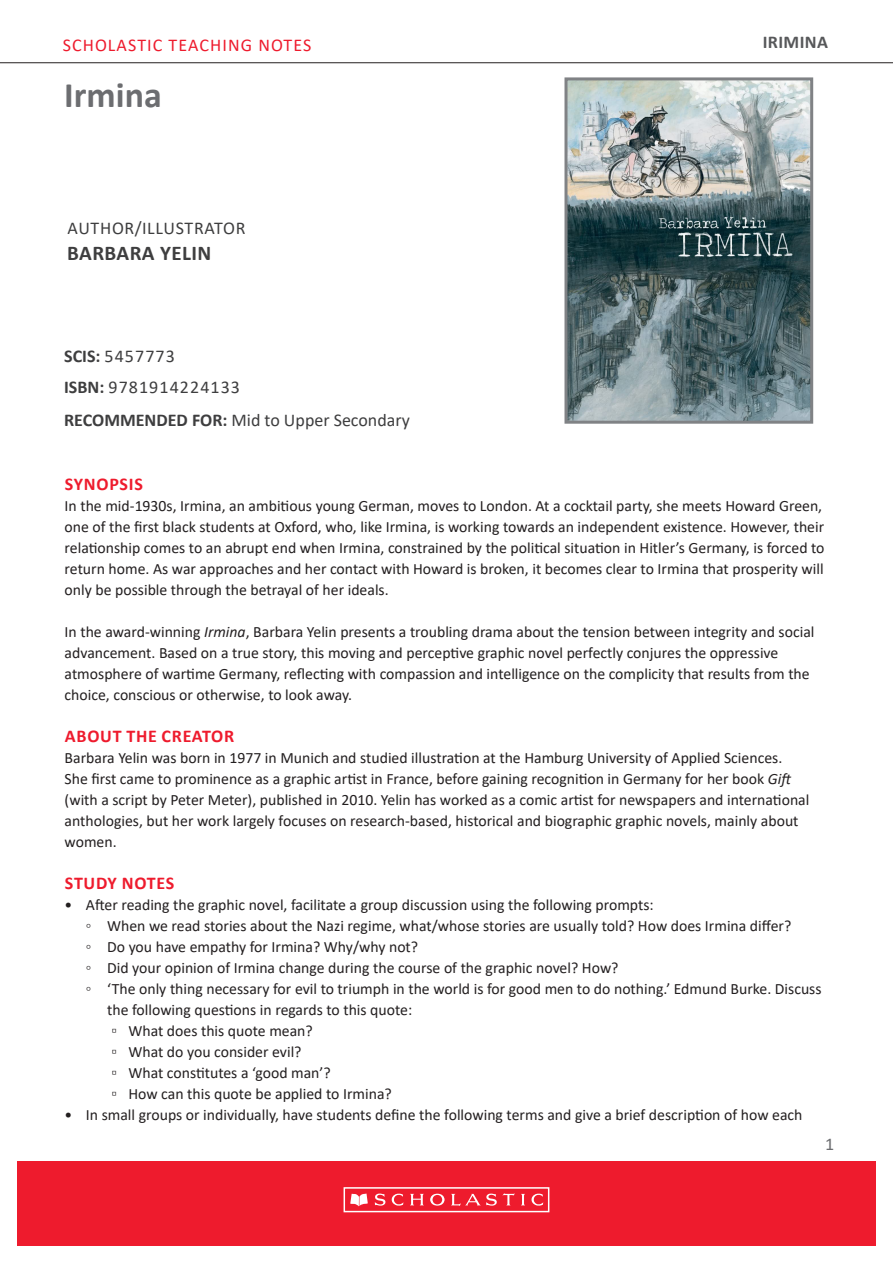
<style>
.page{position:relative;width:893px;height:1263px;background:#fff}
.page>*{position:absolute;margin:0;border:0;box-sizing:border-box;transform-origin:0 0}
.t1{font:700 36px "Calibri";color:#6c6d70}
.t2{font:700 21px "Calibri";letter-spacing:.02em;color:#3e3e3f}
.t3{font:18px "Calibri";color:#3e3e3f}
.SUB_HEAD_1{font:700 18px "Calibri";letter-spacing:.04em;color:#ee1b2d}
.t4{font:18px "Calibri";letter-spacing:.06em;color:#3e3e3f}
.t5{font:18px "Calibri";letter-spacing:.06em;color:#ee1b2d}
.t6{font:18px "Calibri";letter-spacing:.04em;color:#3e3e3f}
.t7{font:700 18px "Calibri";letter-spacing:.02em;color:#57585a}
.t8{font:18px "Calibri";color:#6c6d70}
.Body_Copy__no_space{font:15.75px/21px "Calibri";color:#231f20}
.s1{font-weight:700}
.s2{font-style:italic}
</style>
<div class="page">
<hr style="left:0;top:62px;width:893px;height:1px;background:#231f20">
<div style="left:17px;top:1161px;width:859px;height:85px;background:#ee1b2d"></div>
<div style="left:344px;top:1187px;width:205px;height:25px;border:2px solid #fff"></div>
<svg style="left:350px;top:1193px;width:18px;height:13px"></svg>
<svg style="left:375px;top:1193px;width:28px;height:13px"></svg>
<svg style="left:410px;top:1194px;width:14px;height:11px"></svg>
<svg style="left:521px;top:1194px;width:4px;height:11px"></svg>
<svg style="left:531px;top:1193px;width:12px;height:13px"></svg>
<svg style="left:430px;top:1194px;width:15px;height:11px"></svg>
<svg style="left:451px;top:1193px;width:64px;height:13px"></svg>
<img style="left:568px;top:81px;width:241px;height:339px">
<div style="left:564px;top:77px;width:249px;height:347px;border:3px solid #808285"></div>
<p class="t5" style="left:63px;top:32px;width:250px">SCHOLASTIC TEACHING NOTES</p>
<p class="t7" style="left:763px;top:30px;width:67px">IRIMINA</p>
<p class="t1" style="left:64px;top:70px;width:99px">Irmina</p>
<p class="t6" style="left:68px;top:216px;width:180px">AUTHOR/ILLUSTRATOR</p>
<p class="t2" style="left:67px;top:238px;width:146px">BARBARA YELIN</p>
<p class="t4" style="left:64px;top:344px;width:112px"><span class="s1">SCIS:</span> 5457773</p>
<p class="t4" style="left:64px;top:374px;width:177px"><span class="s1">ISBN:</span> 9781914224133</p>
<p class="t3" style="left:64px;top:407px;width:347px"><span class="s1">RECOMMENDED FOR:</span> Mid to Upper Secondary</p>
<p class="SUB_HEAD_1" style="left:65px;top:471px;width:79px">SYNOPSIS</p>
<p class="Body_Copy__no_space" style="left:65px;top:495px;width:761px">In the mid-1930s, Irmina, an ambitious young German, moves to London. At a cocktail party, she meets Howard Green, one of the first black students at Oxford, who, like Irmina, is working towards an independent existence. However, their relationship comes to an abrupt end when Irmina, constrained by the political situation in Hitler’s Germany, is forced to return home. As war approaches and her contact with Howard is broken, it becomes clear to Irmina that prosperity will only be possible through the betrayal of her ideals.</p>
<p class="Body_Copy__no_space" style="left:65px;top:621px;width:751px">In the award-winning <span class="s2">Irmina</span>, Barbara Yelin presents a troubling drama about the tension between integrity and social advancement. Based on a true story, this moving and perceptive graphic novel perfectly conjures the oppressive atmosphere of wartime Germany, reflecting with compassion and intelligence on the complicity that results from the choice, conscious or otherwise, to look away.</p>
<p class="SUB_HEAD_1" style="left:65px;top:723px;width:171px">ABOUT THE CREATOR</p>
<p class="Body_Copy__no_space" style="left:65px;top:747px;width:746px">Barbara Yelin was born in 1977 in Munich and studied illustration at the Hamburg University of Applied Sciences.<br>She first came to prominence as a graphic artist in France, before gaining recognition in Germany for her book <span class="s2">Gift </span>(with a script by Peter Meter), published in 2010. Yelin has worked as a comic artist for newspapers and international anthologies, but her work largely focuses on research-based, historical and biographic graphic novels, mainly about women.</p>
<p class="SUB_HEAD_1" style="left:65px;top:870px;width:111px">STUDY NOTES</p>
<p class="Body_Copy__no_space" style="left:65px;top:894px;width:591px">• After reading the graphic novel, facilitate a group discussion using the following prompts:</p>
<p class="Body_Copy__no_space" style="left:86px;top:915px;width:707px">◦ When we read stories about the Nazi regime, what/whose stories are usually told? How does Irmina differ?</p>
<p class="Body_Copy__no_space" style="left:86px;top:936px;width:334px">◦ Do you have empathy for Irmina? Why/why not?</p>
<p class="Body_Copy__no_space" style="left:86px;top:957px;width:534px">◦ Did your opinion of Irmina change during the course of the graphic novel? How?</p>
<p class="Body_Copy__no_space" style="left:107px;top:978px;width:716px;text-indent:-21px">◦ ‘The only thing necessary for evil to triumph in the world is for good men to do nothing.’ Edmund Burke. Discuss the following questions in regards to this quote:</p>
<p class="Body_Copy__no_space" style="left:111px;top:1020px;width:203px">▫ What does this quote mean?</p>
<p class="Body_Copy__no_space" style="left:111px;top:1041px;width:192px">▫ What do you consider evil?</p>
<p class="Body_Copy__no_space" style="left:111px;top:1062px;width:221px">▫ What constitutes a ‘good man’?</p>
<p class="Body_Copy__no_space" style="left:111px;top:1083px;width:282px">▫ How can this quote be applied to Irmina?</p>
<p class="Body_Copy__no_space" style="left:65px;top:1104px;width:739px">• In small groups or individually, have students define the following terms and give a brief description of how each</p>
<p class="t8" style="left:825px;top:1131px;width:11px">1</p>
</div>
